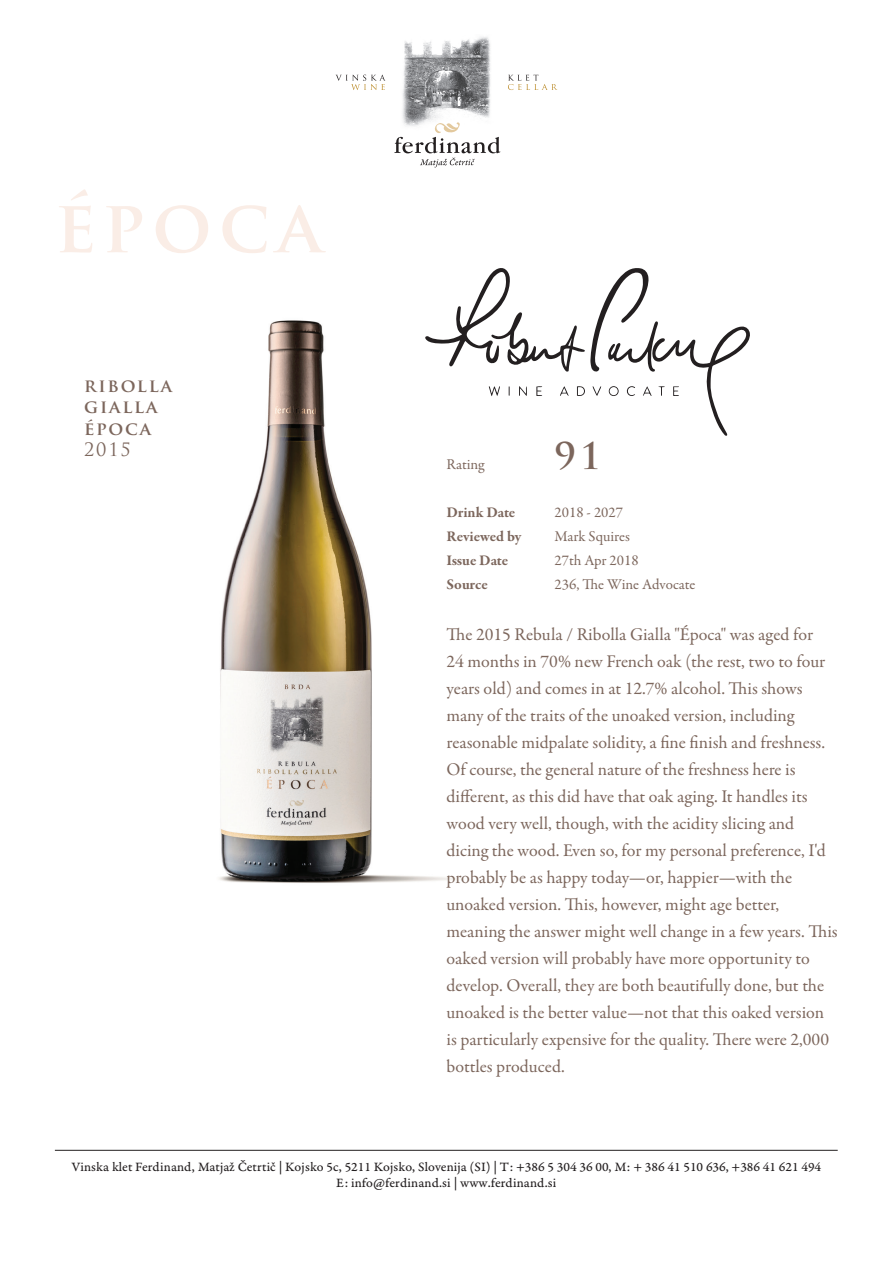
<style>
.page{position:relative;width:893px;height:1263px;background:#fff}
.page>*{position:absolute;margin:0;border:0;box-sizing:border-box;transform-origin:0 0}
.t1{font:700 72px "Trajan Pro";letter-spacing:.1em;color:#faede6}
.t2{font:700 36px "Trajan Pro";color:#7c665c}
.t3{font:18px/27px "Garamond Premr Pro";color:#7c665c}
.t4{font:700 18px/21.6px "Trajan Pro";letter-spacing:.1em;color:#7c665c}
.t5{font:18px "Trajan Pro";color:#7c665c}
.t6{font:15px "Garamond Premr Pro";color:#7c665c}
.t7{font:700 15px "Garamond Premr Pro";color:#7c665c}
.t8{font:13.5px/16.2px "Garamond Premr Pro Capt";color:#231f20;text-align:center}
</style>
<div class="page">
<img style="left:219px;top:320px;width:237px;height:563px">
<hr style="left:55px;top:1150px;width:783px;height:1px;background:#231f20">
<img style="left:402px;top:37px;width:88px;height:85px">
<svg style="left:394px;top:122px;width:106px;height:45px"></svg>
<svg style="left:336px;top:75px;width:49px;height:15px"></svg>
<svg style="left:508px;top:75px;width:49px;height:15px"></svg>
<svg style="left:425px;top:268px;width:325px;height:168px"></svg>
<h1 class="t1" style="left:55px;top:181px;width:269px">ÉPOCA</h1>
<p class="t4" style="left:84px;top:374px;width:89px">RIBOLLA<br>GIALLA<br>ÉPOCA</p>
<p class="t5" style="left:84px;top:438px;width:48px">2015</p>
<p class="t6" style="left:446px;top:455px;width:39px">Rating</p>
<h2 class="t2" style="left:554px;top:433px;width:48px">91</h2>
<p class="t7" style="left:446px;top:503px;width:70px">Drink Date</p>
<p class="t6" style="left:554px;top:503px;width:70px">2018 - 2027</p>
<p class="t7" style="left:446px;top:527px;width:76px">Reviewed by</p>
<p class="t6" style="left:554px;top:527px;width:77px">Mark Squires</p>
<p class="t7" style="left:446px;top:551px;width:63px">Issue Date</p>
<p class="t6" style="left:554px;top:551px;width:86px">27th Apr 2018</p>
<p class="t7" style="left:446px;top:575px;width:43px">Source</p>
<p class="t6" style="left:554px;top:575px;width:142px">236, The Wine Advocate</p>
<p class="t3" style="left:446px;top:621px;width:393px">The 2015 Rebula / Ribolla Gialla "Época" was aged for<br>24 months in 70% new French oak (the rest, two to four years old) and comes in at 12.7% alcohol. This shows many of the traits of the unoaked version, including reasonable midpalate solidity, a fine finish and freshness.<br>Of course, the general nature of the freshness here is different, as this did have that oak aging. It handles its wood very well, though, with the acidity slicing and dicing the wood. Even so, for my personal preference, I'd probably be as happy today—or, happier—with the unoaked version. This, however, might age better, meaning the answer might well change in a few years. This oaked version will probably have more opportunity to develop. Overall, they are both beautifully done, but the unoaked is the better value—not that this oaked version is particularly expensive for the quality. There were 2,000 bottles produced.</p>
<p class="t8" style="left:71px;top:1159px;width:751px">Vinska klet Ferdinand, Matjaž Četrtič | Kojsko 5c, 5211 Kojsko, Slovenija (SI) | T: +386 5 304 36 00, M: + 386 41 510 636, +386 41 621 494<br>E: info@ferdinand.si | www.ferdinand.si</p>
</div>
